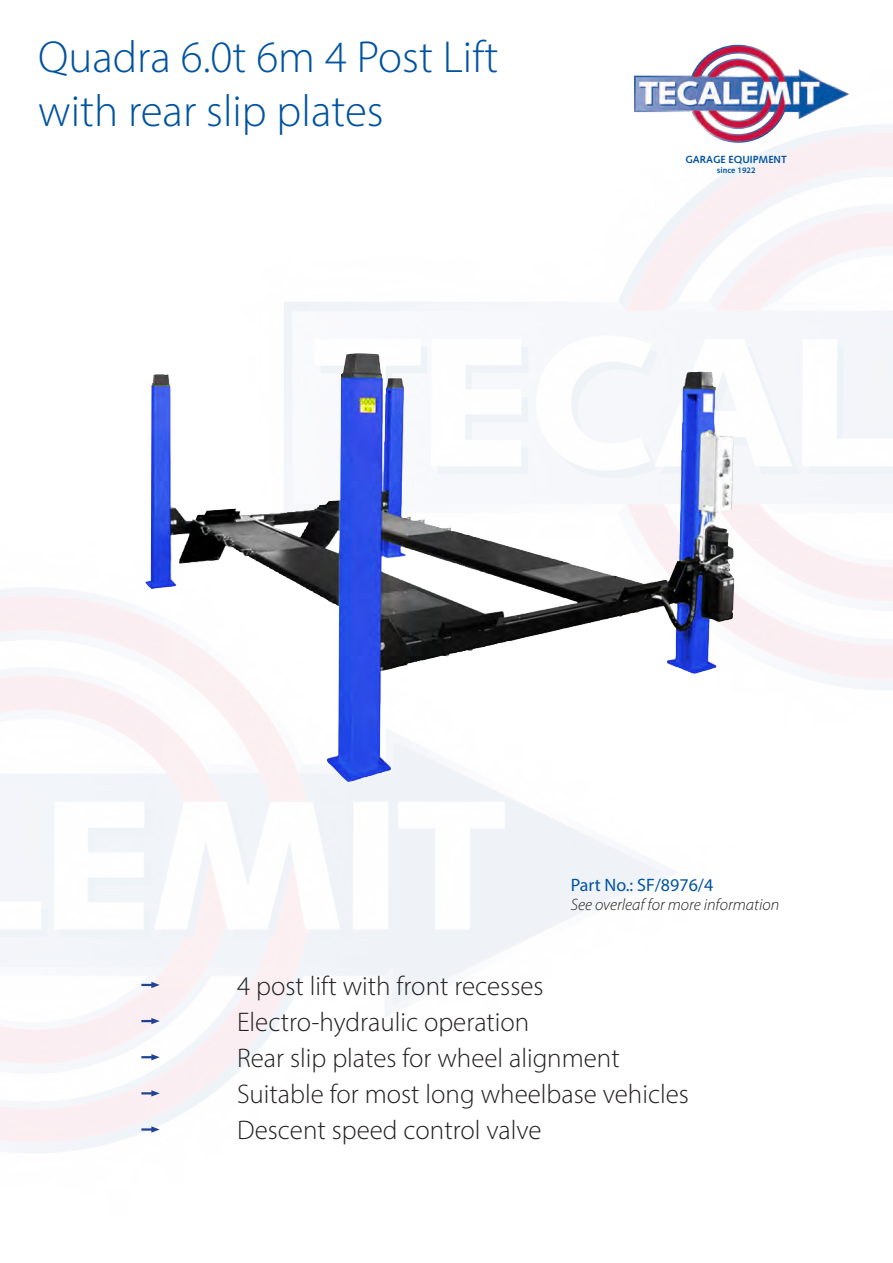
<style>
.page{position:relative;width:893px;height:1263px;background:#fff}
.page>*{position:absolute;margin:0;border:0;box-sizing:border-box;transform-origin:0 0}
.t1{font:300 45px/54px "Myriad Pro";color:#0153a0}
.t2{font:300 27px/36px "Myriad Pro";color:#231f20}
.t3{font:18px "Myriad Pro";color:#0153a0}
.t4{font:italic 300 16.5px "Myriad Pro";color:#231f20}
.t5{font:700 10.35px "Syntax LT Std";color:#0153a0}
.t6{font:700 8.4px "Syntax LT Std";color:#0153a0}
.s1{font-family:"Myriad Pro";font-weight:600}
</style>
<div class="page">
<img style="left:163px;top:125px;width:730px;height:861px">
<img style="left:623px;top:44px;width:227px;height:106px">
<svg style="left:141px;top:1054px;width:19px;height:6px"></svg>
<svg style="left:141px;top:1126px;width:19px;height:7px"></svg>
<svg style="left:141px;top:1090px;width:19px;height:6px"></svg>
<svg style="left:141px;top:982px;width:19px;height:6px"></svg>
<svg style="left:141px;top:1018px;width:19px;height:6px"></svg>
<img style="left:145px;top:354px;width:201px;height:239px">
<h1 class="t1" style="left:38px;top:29px;width:462px">Quadra 6.0t 6m 4 Post Lift with rear slip plates</h1>
<p class="t5" style="left:685px;top:153px;width:103px">GARAGE EQUIPMENT</p>
<p class="t6" style="left:717px;top:165px;width:40px">since <span class="s1">1922</span></p>
<p class="t3" style="left:571px;top:874px;width:144px">Part No.: SF/8976/4</p>
<p class="t4" style="left:571px;top:895px;width:210px">See overleaf for more information</p>
<p class="t2" style="left:237px;top:967px;width:453px">4 post lift with front recesses Electro-hydraulic operation<br>Rear slip plates for wheel alignment Suitable for most long wheelbase vehicles Descent speed control valve</p>
</div>
